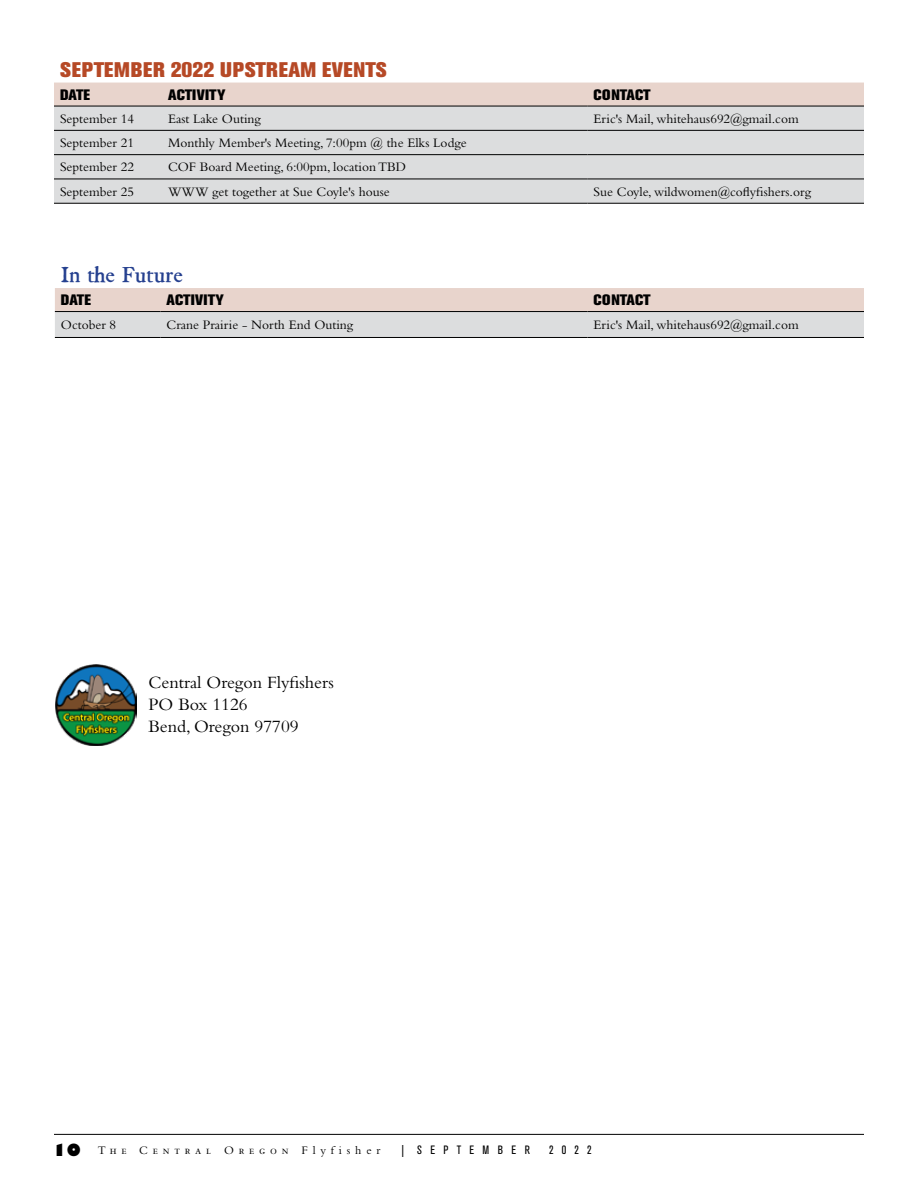
<style>
.page{position:relative;width:918px;height:1188px;background:#fff}
.page>*{position:absolute;margin:0;border:0;box-sizing:border-box;transform-origin:0 0}
.t1{font:800 21px "Akzidenz Grotesk BE";letter-spacing:.02em;color:#b64926}
.t2{font:21px "Kis Miklos";color:#25408f}
.t3{font:18px/21.8px "Bembo Std";color:#000}
.t4{font:800 15px "Akzidenz Grotesk BE";letter-spacing:.005em;color:#000}
.t5{font:13.5px "Bembo Std";color:#000}
.t6{font:12px "Bembo Std";letter-spacing:.4em;color:#000}
.t7{font:condensed 12px "Akzidenz Grotesk BE";letter-spacing:.7em;color:#000}
.s1{font-family:"Gill Sans Std";font-weight:800;font-size:16.5px}
</style>
<div class="page">
<hr style="left:54px;top:1134px;width:810px;height:1px;background:#000">
<img style="left:55px;top:664px;width:82px;height:82px">
<div style="left:54px;top:83px;width:810px;height:23px;background:#e8d4cc"></div>
<div style="left:54px;top:107px;width:810px;height:72px;background:#dcddde"></div>
<div style="left:54px;top:180px;width:810px;height:23px;background:#dcddde"></div>
<hr style="left:54px;top:106px;width:108px;height:1px;background:#000">
<hr style="left:162px;top:106px;width:426px;height:1px;background:#000">
<hr style="left:588px;top:106px;width:276px;height:1px;background:#000">
<hr style="left:54px;top:130px;width:108px;height:1px;background:#000">
<hr style="left:162px;top:130px;width:426px;height:1px;background:#000">
<hr style="left:588px;top:130px;width:276px;height:1px;background:#000">
<hr style="left:54px;top:154px;width:108px;height:1px;background:#000">
<hr style="left:162px;top:154px;width:426px;height:1px;background:#000">
<hr style="left:588px;top:154px;width:276px;height:1px;background:#000">
<hr style="left:54px;top:179px;width:108px;height:1px;background:#000">
<hr style="left:162px;top:179px;width:426px;height:1px;background:#000">
<hr style="left:588px;top:179px;width:276px;height:1px;background:#000">
<hr style="left:54px;top:203px;width:108px;height:1px;background:#000">
<hr style="left:162px;top:203px;width:426px;height:1px;background:#000">
<hr style="left:588px;top:203px;width:276px;height:1px;background:#000">
<svg style="left:55px;top:288px;width:809px;height:49px;background:#e1d8d5"></svg>
<hr style="left:55px;top:311px;width:105px;height:1px;background:#000">
<hr style="left:160px;top:311px;width:428px;height:1px;background:#000">
<hr style="left:588px;top:311px;width:276px;height:1px;background:#000">
<hr style="left:55px;top:337px;width:105px;height:1px;background:#000">
<hr style="left:160px;top:337px;width:428px;height:1px;background:#000">
<hr style="left:588px;top:337px;width:276px;height:1px;background:#000">
<h1 class="t1" style="left:60px;top:57px;width:328px">SEPTEMBER 2022 UPSTREAM EVENTS</h1>
<p class="t4" style="left:60px;top:86px;width:32px">DATE</p>
<p class="t4" style="left:168px;top:86px;width:59px">ACTIVITY</p>
<p class="t4" style="left:594px;top:86px;width:59px">CONTACT</p>
<p class="t5" style="left:60px;top:111px;width:75px">September 14</p>
<p class="t5" style="left:168px;top:111px;width:94px">East Lake Outing</p>
<p class="t5" style="left:594px;top:111px;width:205px">Eric's Mail, whitehaus692@gmail.com</p>
<p class="t5" style="left:60px;top:135px;width:75px">September 21</p>
<p class="t5" style="left:168px;top:135px;width:300px">Monthly Member's Meeting, 7:00pm @ the Elks Lodge</p>
<p class="t5" style="left:60px;top:159px;width:75px">September 22</p>
<p class="t5" style="left:168px;top:159px;width:240px">COF Board Meeting, 6:00pm, location TBD</p>
<p class="t5" style="left:60px;top:184px;width:75px">September 25</p>
<p class="t5" style="left:168px;top:184px;width:223px">WWW get together at Sue Coyle's house</p>
<p class="t5" style="left:594px;top:184px;width:219px">Sue Coyle, wildwomen@coflyfishers.org</p>
<h1 class="t2" style="left:61px;top:262px;width:124px">In the Future</h1>
<p class="t4" style="left:61px;top:291px;width:32px">DATE</p>
<p class="t4" style="left:166px;top:291px;width:59px">ACTIVITY</p>
<p class="t4" style="left:594px;top:291px;width:59px">CONTACT</p>
<p class="t5" style="left:61px;top:317px;width:57px">October 8</p>
<p class="t5" style="left:166px;top:317px;width:188px">Crane Prairie - North End Outing</p>
<p class="t5" style="left:594px;top:317px;width:205px">Eric's Mail, whitehaus692@gmail.com</p>
<h2 class="t3" style="left:149px;top:671px;width:187px">Central Oregon Flyfishers<br>PO Box 1126<br>Bend, Oregon 97709</h2>
<p class="t6" style="left:52px;top:1144px;width:330px"><span class="s1">10</span> The Central Oregon Flyfisher</p>
<p class="t7" style="left:402px;top:1143px;width:130px">| SEPTEMBER</p>
<p class="t7" style="left:549px;top:1143px;width:44px">2022</p>
</div>
